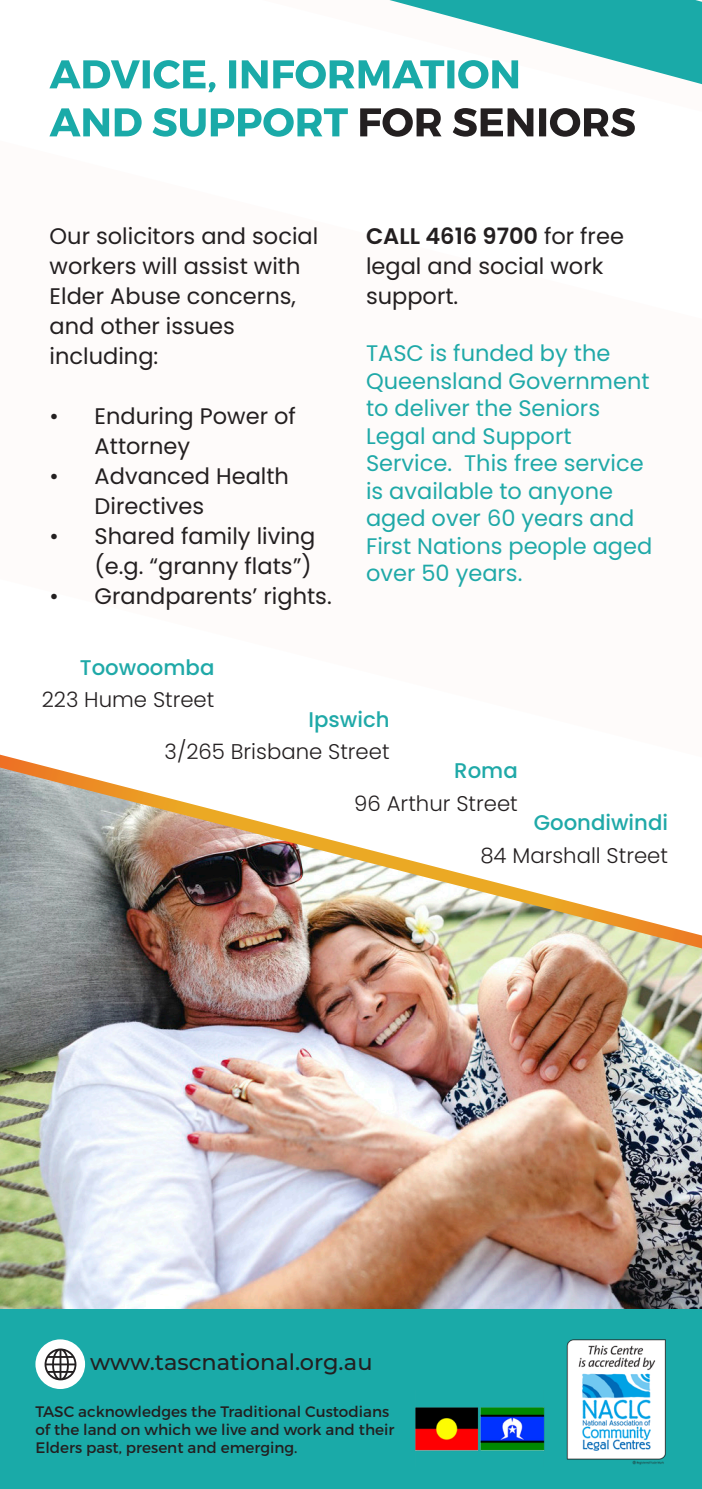
<style>
.page{position:relative;width:702px;height:1489px;background:#fff}
.page>*{position:absolute;margin:0;border:0;box-sizing:border-box;transform-origin:0 0}
.t1{font:22.5px/30px "Poppins";color:#231f20}
.t2{font:22.5px/27.5px "Poppins";color:#1fa9a8}
.t3{font:500 22.5px "Montserrat";color:#231f20}
.t4{font:300 21.25px "Poppins";color:#231f20}
.t5{font:500 21.25px "Poppins";color:#1fa9a8}
.t6{font:15.25px/18.2px "Montserrat";color:#231f20}
.s1{font-weight:600}
</style>
<div class="page">
<img style="left:0;top:974px;width:702px;height:335px">
<img style="left:0;top:762px;width:702px;height:212px">
<svg style="left:390px;top:0;width:312px;height:132px"></svg>
<div style="left:0;top:1309px;width:702px;height:179px;background:#1aaaa8"></div>
<div style="left:35px;top:1339px;width:50px;height:49px;background:#fff;border-radius:50%"></div>
<svg style="left:44px;top:1348px;width:33px;height:32px"></svg>
<img style="left:415px;top:1407px;width:130px;height:44px">
<img style="left:566px;top:1339px;width:100px;height:126px">
<svg style="left:360px;top:108px;width:274px;height:29px"></svg>
<svg style="left:49px;top:108px;width:299px;height:29px"></svg>
<svg style="left:49px;top:60px;width:469px;height:32px"></svg>
<p class="t1" style="left:50px;top:221px;width:270px">Our solicitors and social workers will assist with<br>Elder Abuse concerns, and other issues including:</p>
<p class="t1" style="left:95px;top:401px;width:203px;text-indent:-45px">• Enduring Power of<br>Attorney</p>
<p class="t1" style="left:95px;top:461px;width:196px;text-indent:-45px">• Advanced Health<br>Directives</p>
<p class="t1" style="left:50px;top:521px;width:267px;text-align:right">• Shared family living (e.g. “granny flats”)</p>
<p class="t1" style="left:50px;top:581px;width:283px">• Grandparents’ rights.</p>
<p class="t5" style="left:80px;top:655px;width:136px">Toowoomba</p>
<p class="t4" style="left:42px;top:687px;width:174px">223 Hume Street</p>
<p class="t1" style="left:366px;top:221px;width:259px"><span class="s1">CALL 4616 9700</span> for free legal and social work support.</p>
<p class="t2" style="left:366px;top:339px;width:288px">TASC is funded by the<br>Queensland Government to deliver the Seniors<br>Legal and Support<br>Service. This free service is available to anyone aged over 60 years and<br>First Nations people aged over 50 years.</p>
<p class="t5" style="left:308px;top:706px;width:83px">Ipswich</p>
<p class="t4" style="left:164px;top:739px;width:226px">3/265 Brisbane Street</p>
<p class="t5" style="left:454px;top:758px;width:65px">Roma</p>
<p class="t4" style="left:354px;top:791px;width:165px">96 Arthur Street</p>
<p class="t5" style="left:533px;top:810px;width:136px">Goondiwindi</p>
<p class="t4" style="left:480px;top:843px;width:189px">84 Marshall Street</p>
<p class="t3" style="left:90px;top:1346px;width:284px">www.tascnational.org.au</p>
<p class="t6" style="left:35px;top:1401px;width:360px">TASC acknowledges the Traditional Custodians of the land on which we live and work and their<br>Elders past, present and emerging.</p>
</div>
